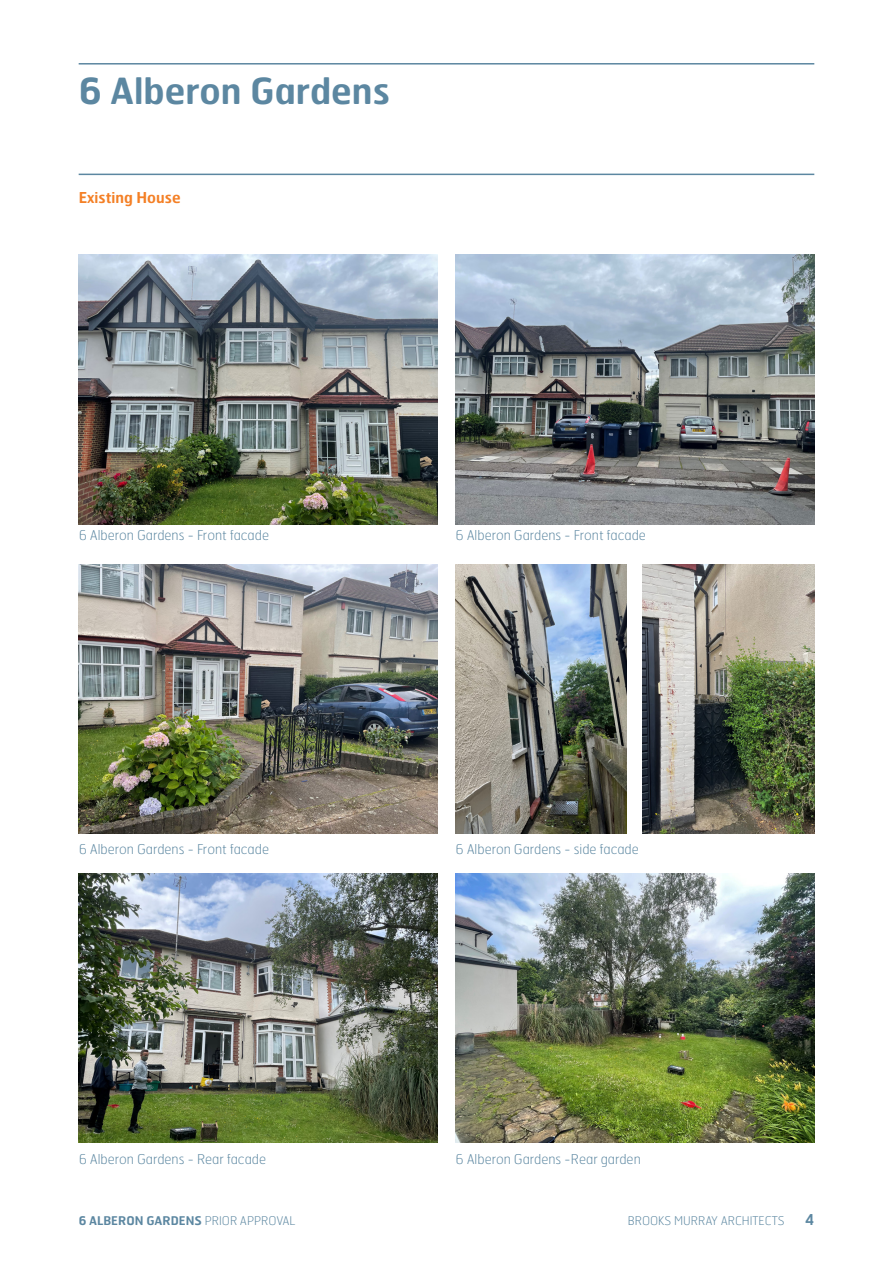
<style>
.page{position:relative;width:893px;height:1263px;background:#fff}
.page>*{position:absolute;margin:0;border:0;box-sizing:border-box;transform-origin:0 0}
.Cover_Subtitle{font:600 36px "Hermes FB";color:#5c87a1}
.Text_1_indent{font:600 15px "Hermes FB";color:#f48026}
.t1{font:600 15px "Hermes FB";color:#5c87a1}
.t2{font:100 13.5px "Hermes FB";color:#5c87a1}
.t3{font:600 12px "Hermes FB";color:#5c87a1}
.t4{font:100 12px "Hermes FB";color:#5c87a1}
.s1{font-weight:100}
</style>
<div class="page">
<hr style="left:79px;top:63px;width:735px;height:2px;background:#5c87a1">
<hr style="left:79px;top:174px;width:735px;height:1px;background:#5c87a1">
<img style="left:455px;top:255px;width:359px;height:269px">
<img style="left:79px;top:255px;width:359px;height:269px">
<img style="left:79px;top:873px;width:359px;height:270px">
<img style="left:455px;top:873px;width:359px;height:270px">
<img style="left:79px;top:564px;width:358px;height:269px">
<img style="left:455px;top:564px;width:171px;height:269px">
<img style="left:643px;top:564px;width:171px;height:269px">
<p class="Cover_Subtitle" style="left:79px;top:68px;width:313px">6 Alberon Gardens</p>
<p class="Text_1_indent" style="left:79px;top:188px;width:103px">Existing House</p>
<p class="t2" style="left:79px;top:527px;width:192px">6 Alberon Gardens - Front facade</p>
<p class="t2" style="left:455px;top:527px;width:192px">6 Alberon Gardens - Front facade</p>
<p class="t2" style="left:79px;top:841px;width:192px">6 Alberon Gardens - Front facade</p>
<p class="t2" style="left:455px;top:841px;width:185px">6 Alberon Gardens - side facade</p>
<p class="t2" style="left:79px;top:1150px;width:189px">6 Alberon Gardens - Rear facade</p>
<p class="t2" style="left:455px;top:1150px;width:187px">6 Alberon Gardens -Rear garden</p>
<p class="t3" style="left:79px;top:1212px;width:218px">6 ALBERON GARDENS <span class="s1">PRIOR APPROVAL</span></p>
<p class="t4" style="left:628px;top:1213px;width:158px">BROOKS MURRAY ARCHITECTS</p>
<p class="t1" style="left:805px;top:1209px;width:11px">4</p>
</div>
